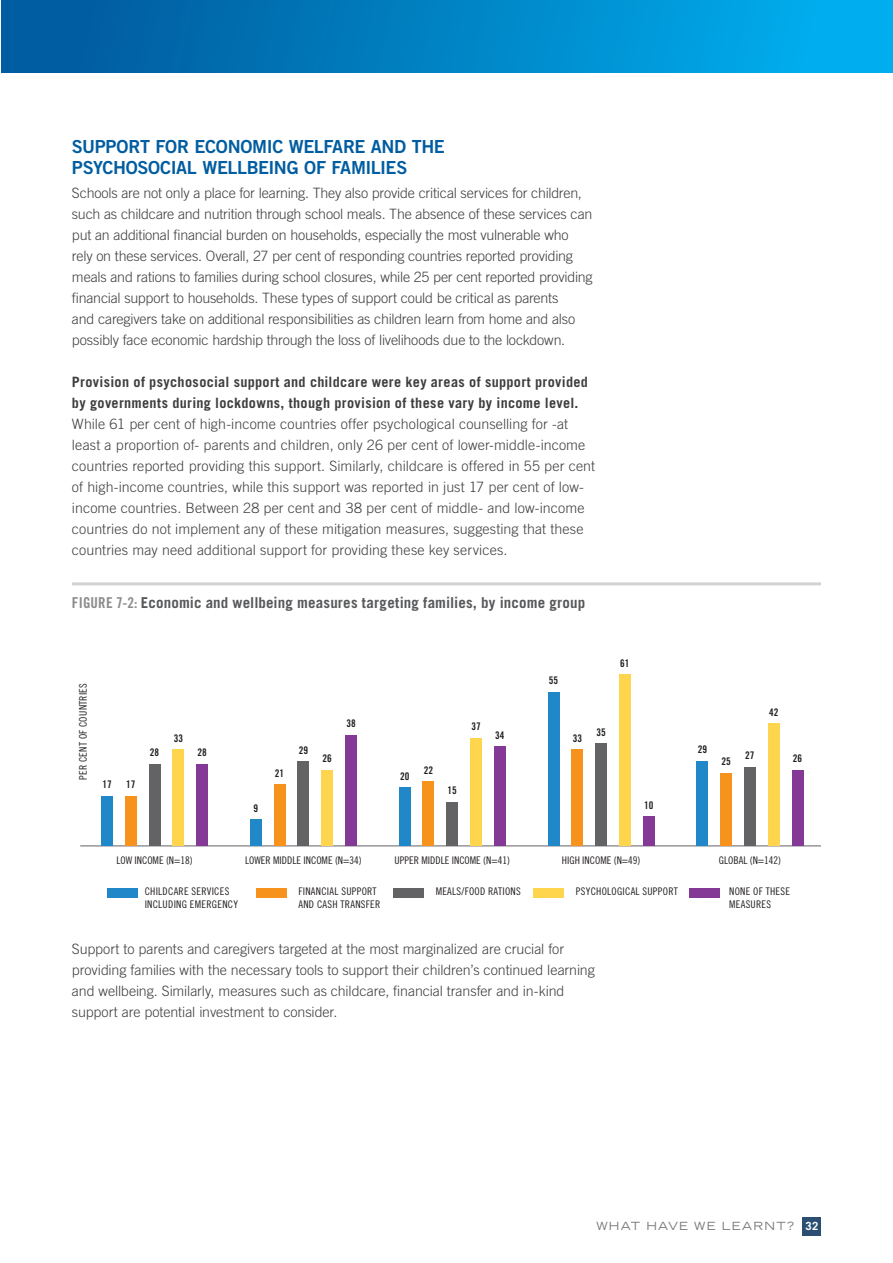
<style>
.page{position:relative;width:893px;height:1263px;background:#fff}
.page>*{position:absolute;margin:0;border:0;box-sizing:border-box;transform-origin:0 0}
.Headline_2{font:18px/21px "Trade Gothic LT Std Bd 2";letter-spacing:-.02em;color:#015da1}
.Chart_Head{font:700 15px "Trade Gothic LT Std";letter-spacing:.01em;color:#57585a}
.Text{font:300 14.25px/21px "Trade Gothic LT Std";letter-spacing:-.005em;color:#3e3e3f}
.t1{font:expanded 11.25px "Trade Gothic LT Std";letter-spacing:.11em;color:#76787b}
.t2{font:10.5px/12.6px "Trade Gothic LT Std Cn 18";letter-spacing:.025em;color:#231f20}
.t3{font:10.5px "Trade Gothic LT Std Cn 18";color:#231f20}
.t4{font:10.5px "Trade Gothic LT Std Bd Cn 20";color:#231f20}
.s1{font-weight:700}
.s2{font-family:"Trade Gothic LT Std Bd Cn 20";font-weight:400;color:#8d8b8d}
.s3{font-weight:700;font-stretch:normal;color:#fff}
</style>
<div class="page">
<div style="left:803px;top:1217px;width:18px;height:18px;background:#2a4f72"></div>
<div style="left:2px;top:0;width:891px;height:72px;background:linear-gradient(to right,#015599,#00b3f3)"></div>
<div style="left:107px;top:888px;width:31px;height:9px;background:#2088c9"></div>
<div style="left:256px;top:888px;width:31px;height:9px;background:#f7931d"></div>
<div style="left:393px;top:888px;width:31px;height:9px;background:#636366"></div>
<div style="left:533px;top:888px;width:31px;height:9px;background:#fed54d"></div>
<div style="left:689px;top:888px;width:31px;height:9px;background:#853996"></div>
<hr style="left:80px;top:846px;width:740px;height:1px;background:#636366">
<div style="left:196px;top:764px;width:12px;height:81px;background:#853996"></div>
<div style="left:345px;top:735px;width:12px;height:110px;background:#853996"></div>
<div style="left:494px;top:746px;width:12px;height:99px;background:#853996"></div>
<div style="left:643px;top:816px;width:12px;height:29px;background:#853996"></div>
<div style="left:792px;top:770px;width:11px;height:75px;background:#853996"></div>
<div style="left:172px;top:749px;width:12px;height:96px;background:#fed54d"></div>
<div style="left:321px;top:770px;width:12px;height:75px;background:#fed54d"></div>
<div style="left:470px;top:738px;width:12px;height:107px;background:#fed54d"></div>
<div style="left:619px;top:674px;width:12px;height:171px;background:#fed54d"></div>
<div style="left:768px;top:723px;width:12px;height:122px;background:#fed54d"></div>
<div style="left:149px;top:764px;width:12px;height:81px;background:#636366"></div>
<div style="left:297px;top:761px;width:12px;height:84px;background:#636366"></div>
<div style="left:446px;top:802px;width:12px;height:43px;background:#636366"></div>
<div style="left:595px;top:743px;width:12px;height:102px;background:#636366"></div>
<div style="left:744px;top:767px;width:12px;height:78px;background:#636366"></div>
<div style="left:125px;top:796px;width:12px;height:49px;background:#f7931d"></div>
<div style="left:274px;top:784px;width:12px;height:61px;background:#f7931d"></div>
<div style="left:423px;top:781px;width:11px;height:64px;background:#f7931d"></div>
<div style="left:571px;top:749px;width:12px;height:96px;background:#f7931d"></div>
<div style="left:720px;top:772px;width:12px;height:73px;background:#f7931d"></div>
<div style="left:101px;top:796px;width:12px;height:49px;background:#2088c9"></div>
<div style="left:250px;top:819px;width:12px;height:26px;background:#2088c9"></div>
<div style="left:399px;top:787px;width:12px;height:58px;background:#2088c9"></div>
<div style="left:548px;top:692px;width:11px;height:153px;background:#2088c9"></div>
<div style="left:696px;top:761px;width:12px;height:84px;background:#2088c9"></div>
<hr style="left:72px;top:582px;width:749px;height:3px;background:#d1d2d4">
<p class="Headline_2" style="left:72px;top:135px;width:374px">SUPPORT FOR ECONOMIC WELFARE AND THE<br>PSYCHOSOCIAL WELLBEING OF FAMILIES</p>
<p class="Text" style="left:72px;top:182px;width:522px">Schools are not only a place for learning. They also provide critical services for children, such as childcare and nutrition through school meals. The absence of these services can put an additional financial burden on households, especially the most vulnerable who rely on these services. Overall, 27 per cent of responding countries reported providing meals and rations to families during school closures, while 25 per cent reported providing financial support to households. These types of support could be critical as parents<br>and caregivers take on additional responsibilities as children learn from home and also possibly face economic hardship through the loss of livelihoods due to the lockdown.</p>
<p class="Text" style="left:72px;top:371px;width:525px"><span class="s1">Provision of psychosocial support and childcare were key areas of support provided by governments during lockdowns, though provision of these vary by income level.<br></span>While 61 per cent of high-income countries offer psychological counselling for -at least a proportion of- parents and children, only 26 per cent of lower-middle-income countries reported providing this support. Similarly, childcare is offered in 55 per cent of high-income countries, while this support was reported in just 17 per cent of low&shy;income countries. Between 28 per cent and 38 per cent of middle- and low-income countries do not implement any of these mitigation measures, suggesting that these countries may need additional support for providing these key services.</p>
<p class="Chart_Head" style="left:72px;top:593px;width:515px"><span class="s2">FIGURE 7-2:</span> Economic and wellbeing measures targeting families, by income group</p>
<p class="t2" style="left:77px;top:780px;width:99px;rotate:-90deg">PER CENT OF COUNTRIES</p>
<p class="t4" style="left:102px;top:778px;width:11px">17</p>
<p class="t4" style="left:126px;top:778px;width:11px">17</p>
<p class="t4" style="left:174px;top:732px;width:11px">33</p>
<p class="t4" style="left:150px;top:746px;width:11px">28</p>
<p class="t4" style="left:299px;top:743px;width:11px">29</p>
<p class="t4" style="left:198px;top:746px;width:11px">28</p>
<p class="t4" style="left:323px;top:752px;width:11px">26</p>
<p class="t4" style="left:346px;top:717px;width:11px">38</p>
<p class="t4" style="left:253px;top:802px;width:6px">9</p>
<p class="t4" style="left:275px;top:767px;width:11px">21</p>
<p class="t4" style="left:424px;top:764px;width:11px">22</p>
<p class="t4" style="left:400px;top:770px;width:11px">20</p>
<p class="t4" style="left:471px;top:720px;width:11px">37</p>
<p class="t4" style="left:495px;top:729px;width:11px">34</p>
<p class="t4" style="left:448px;top:784px;width:11px">15</p>
<p class="t4" style="left:549px;top:674px;width:11px">55</p>
<p class="t4" style="left:620px;top:657px;width:11px">61</p>
<p class="t4" style="left:573px;top:732px;width:11px">33</p>
<p class="t4" style="left:596px;top:726px;width:11px">35</p>
<p class="t4" style="left:644px;top:799px;width:11px">10</p>
<p class="t4" style="left:698px;top:743px;width:11px">29</p>
<p class="t4" style="left:721px;top:755px;width:11px">25</p>
<p class="t4" style="left:745px;top:749px;width:11px">27</p>
<p class="t4" style="left:769px;top:705px;width:11px">42</p>
<p class="t4" style="left:793px;top:752px;width:11px">26</p>
<p class="t3" style="left:116px;top:854px;width:78px">LOW INCOME (N=18)</p>
<p class="t3" style="left:245px;top:854px;width:118px">LOWER MIDDLE INCOME (N=34)</p>
<p class="t3" style="left:395px;top:854px;width:117px">UPPER MIDDLE INCOME (N=41)</p>
<p class="t3" style="left:562px;top:854px;width:80px">HIGH INCOME (N=49)</p>
<p class="t3" style="left:719px;top:854px;width:64px">GLOBAL (N=142)</p>
<p class="t2" style="left:145px;top:885px;width:95px">CHILDCARE SERVICES<br>INCLUDING EMERGENCY</p>
<p class="t2" style="left:299px;top:885px;width:80px">FINANCIAL SUPPORT</p>
<p class="t2" style="left:436px;top:885px;width:87px">MEALS/FOOD RATIONS</p>
<p class="t2" style="left:576px;top:885px;width:103px">PSYCHOLOGICAL SUPPORT</p>
<p class="t2" style="left:299px;top:898px;width:83px">AND CASH TRANSFER</p>
<p class="Text" style="left:72px;top:938px;width:524px">Support to parents and caregivers targeted at the most marginalized are crucial for providing families with the necessary tools to support their children’s continued learning and wellbeing. Similarly, measures such as childcare, financial transfer and in-kind support are potential investment to consider.</p>
<p class="t2" style="left:729px;top:885px;width:62px">NONE OF THESE<br>MEASURES</p>
<p class="t1" style="left:596px;top:1219px;width:223px">WHAT HAVE WE LEARNT? <span class="s3">32</span></p>
</div>
